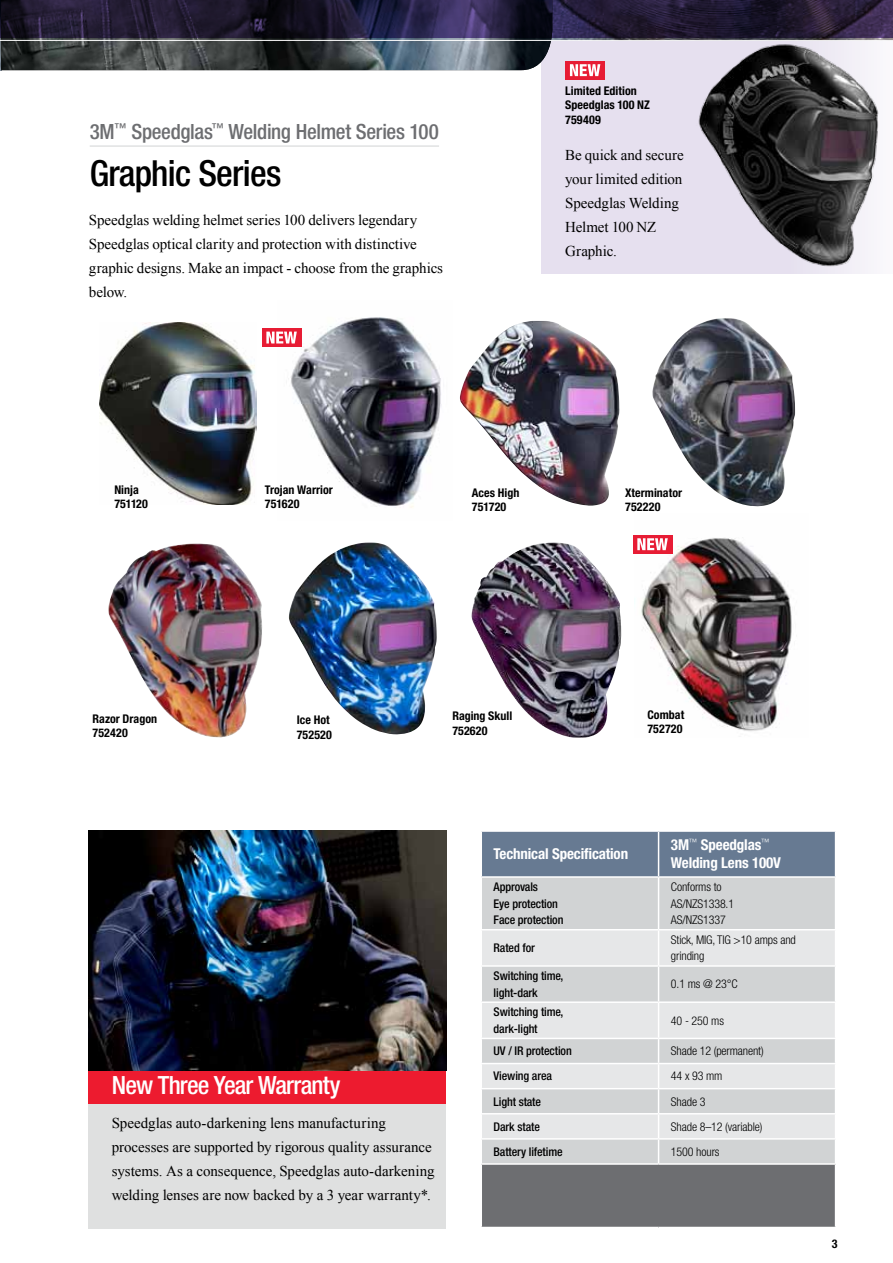
<style>
.page{position:relative;width:893px;height:1263px;background:#fff}
.page>*{position:absolute;margin:0;border:0;box-sizing:border-box;transform-origin:0 0}
.t1{font:500 condensed 36px "Helvetica Neue LT Std";letter-spacing:-.02em;color:#000}
.t2{font:500 condensed 25.2px "Helvetica Neue LT Std";letter-spacing:-.03em;color:#fff}
.t3{font:500 condensed 21px "Helvetica Neue LT Std";letter-spacing:-.015em;color:#6d6e71}
.t4{font:15px/24px "Times New Roman";letter-spacing:-.005em;color:#000}
.t5{font:700 condensed 15px/18px "Helvetica Neue LT Std";letter-spacing:-.01em;color:#fff}
.t6{font:700 condensed 12px/14.4px "Helvetica Neue LT Std";letter-spacing:.005em;color:#000}
.t7{font:500 condensed 12px/16.5px "Helvetica Neue LT Std";letter-spacing:-.01em;color:#000}
.t8{font:300 condensed 12px/16.5px "Helvetica Neue LT Std";letter-spacing:-.01em;color:#000}
</style>
<div class="page">
<div style="left:541px;top:40px;width:352px;height:234px;background:#e6e0ef"></div>
<svg style="left:1px;top:38px;width:551px;height:32px;background:#474f53"></svg>
<svg style="left:0;top:0;width:893px;height:38px;background:#231c37"></svg>
<hr style="left:0;top:40px;width:893px;height:1px;background:#fff">
<div style="left:88px;top:1071px;width:358px;height:158px;background:#dfe0e0"></div>
<hr style="left:90px;top:146px;width:349px;height:1px;background:#d1d3d4">
<img style="left:108px;top:544px;width:154px;height:194px">
<img style="left:289px;top:542px;width:148px;height:192px">
<img style="left:460px;top:321px;width:160px;height:185px">
<img style="left:291px;top:317px;width:151px;height:191px">
<img style="left:652px;top:318px;width:143px;height:188px">
<img style="left:471px;top:542px;width:150px;height:196px">
<img style="left:641px;top:535px;width:151px;height:196px">
<img style="left:100px;top:322px;width:157px;height:183px">
<div style="left:482px;top:832px;width:353px;height:44px;background:#677a92"></div>
<div style="left:482px;top:878px;width:353px;height:51px;background:#d1d3d4"></div>
<div style="left:481px;top:1164px;width:355px;height:63px;background:#6d6e71"></div>
<hr style="left:835px;top:1165px;width:1px;height:62px;background:#fff">
<hr style="left:658px;top:832px;width:1px;height:44px;background:#fff">
<hr style="left:658px;top:878px;width:1px;height:51px;background:#fff">
<hr style="left:480px;top:1163px;width:179px;height:2px;background:#fff">
<hr style="left:659px;top:1163px;width:177px;height:2px;background:#fff">
<svg style="left:482px;top:930px;width:353px;height:233px;background:#dddfe0"></svg>
<hr style="left:480px;top:1165px;width:2px;height:62px;background:#fff">
<div style="left:262px;top:328px;width:40px;height:19px;background:linear-gradient(to right,#e71c34,#e71c34)"></div>
<svg style="left:266px;top:332px;width:31px;height:11px"></svg>
<div style="left:565px;top:61px;width:40px;height:19px;background:#e71c34"></div>
<svg style="left:570px;top:64px;width:30px;height:12px"></svg>
<div style="left:633px;top:535px;width:39px;height:19px;background:#e71c34"></div>
<svg style="left:637px;top:538px;width:31px;height:12px"></svg>
<div style="left:88px;top:1071px;width:358px;height:33px;background:#ed1b2f"></div>
<img style="left:89px;top:830px;width:357px;height:241px">
<img style="left:685px;top:29px;width:208px;height:245px">
<h3 class="t3" style="left:90px;top:119px;width:351px">3M<sup>™</sup> Speedglas<sup>™</sup> Welding Helmet Series 100</h3>
<h1 class="t1" style="left:90px;top:152px;width:193px">Graphic Series</h1>
<p class="t4" style="left:89px;top:207px;width:356px">Speedglas welding helmet series 100 delivers legendary Speedglas optical clarity and protection with distinctive graphic designs. Make an impact - choose from the graphics below.</p>
<p class="t6" style="left:565px;top:83px;width:86px">Limited Edition<br>Speedglas 100 NZ<br>759409</p>
<p class="t4" style="left:565px;top:142px;width:120px">Be quick and secure your limited edition<br>Speedglas Welding<br>Helmet 100 NZ<br>Graphic.</p>
<p class="t6" style="left:114px;top:482px;width:35px">Ninja<br>751120</p>
<p class="t6" style="left:472px;top:485px;width:49px">Aces High<br>751720</p>
<p class="t6" style="left:265px;top:482px;width:69px">Trojan Warrior<br>751620</p>
<p class="t6" style="left:625px;top:485px;width:58px">Xterminator<br>752220</p>
<p class="t6" style="left:93px;top:711px;width:66px">Razor Dragon<br>752420</p>
<p class="t6" style="left:297px;top:713px;width:37px">Ice Hot<br>752520</p>
<p class="t6" style="left:452px;top:709px;width:61px">Raging Skull<br>752620</p>
<p class="t6" style="left:647px;top:707px;width:38px">Combat<br>752720</p>
<h2 class="t2" style="left:112px;top:1070px;width:230px">New Three Year Warranty</h2>
<p class="t4" style="left:112px;top:1111px;width:324px">Speedglas auto-darkening lens manufacturing processes are supported by rigorous quality assurance systems. As a consequence, Speedglas auto-darkening welding lenses are now backed by a 3 year warranty*.</p>
<p class="t5" style="left:494px;top:845px;width:136px">Technical Specification</p>
<p class="t5" style="left:671px;top:836px;width:112px">3M<sup>™</sup> Speedglas<sup>™<br></sup>Welding Lens 100V</p>
<p class="t7" style="left:494px;top:878px;width:71px">Approvals<br>Eye protection<br>Face protection</p>
<p class="t8" style="left:671px;top:878px;width:65px">Conforms to<br>AS/NZS1338.1<br>AS/NZS1337</p>
<p class="t7" style="left:494px;top:939px;width:43px">Rated for</p>
<p class="t8" style="left:671px;top:931px;width:126px">Stick, MIG, TIG &gt;10 amps and grinding</p>
<p class="t7" style="left:494px;top:967px;width:71px">Switching time, light-dark</p>
<p class="t8" style="left:671px;top:976px;width:68px">0.1 ms @ 23°C</p>
<p class="t7" style="left:494px;top:1004px;width:71px">Switching time, dark-light</p>
<p class="t8" style="left:671px;top:1012px;width:55px">40 - 250 ms</p>
<p class="t7" style="left:494px;top:1043px;width:80px">UV / IR protection</p>
<p class="t8" style="left:671px;top:1043px;width:94px">Shade 12 (permanent)</p>
<p class="t7" style="left:494px;top:1068px;width:60px">Viewing area</p>
<p class="t8" style="left:671px;top:1068px;width:53px">44 x 93 mm</p>
<p class="t7" style="left:494px;top:1093px;width:49px">Light state</p>
<p class="t8" style="left:671px;top:1093px;width:36px">Shade 3</p>
<p class="t7" style="left:494px;top:1118px;width:48px">Dark state</p>
<p class="t8" style="left:671px;top:1118px;width:93px">Shade 8–12 (variable)</p>
<p class="t7" style="left:494px;top:1143px;width:71px">Battery lifetime</p>
<p class="t8" style="left:671px;top:1143px;width:50px">1500 hours</p>
<p class="t6" style="left:832px;top:1237px;width:7px">3</p>
</div>
